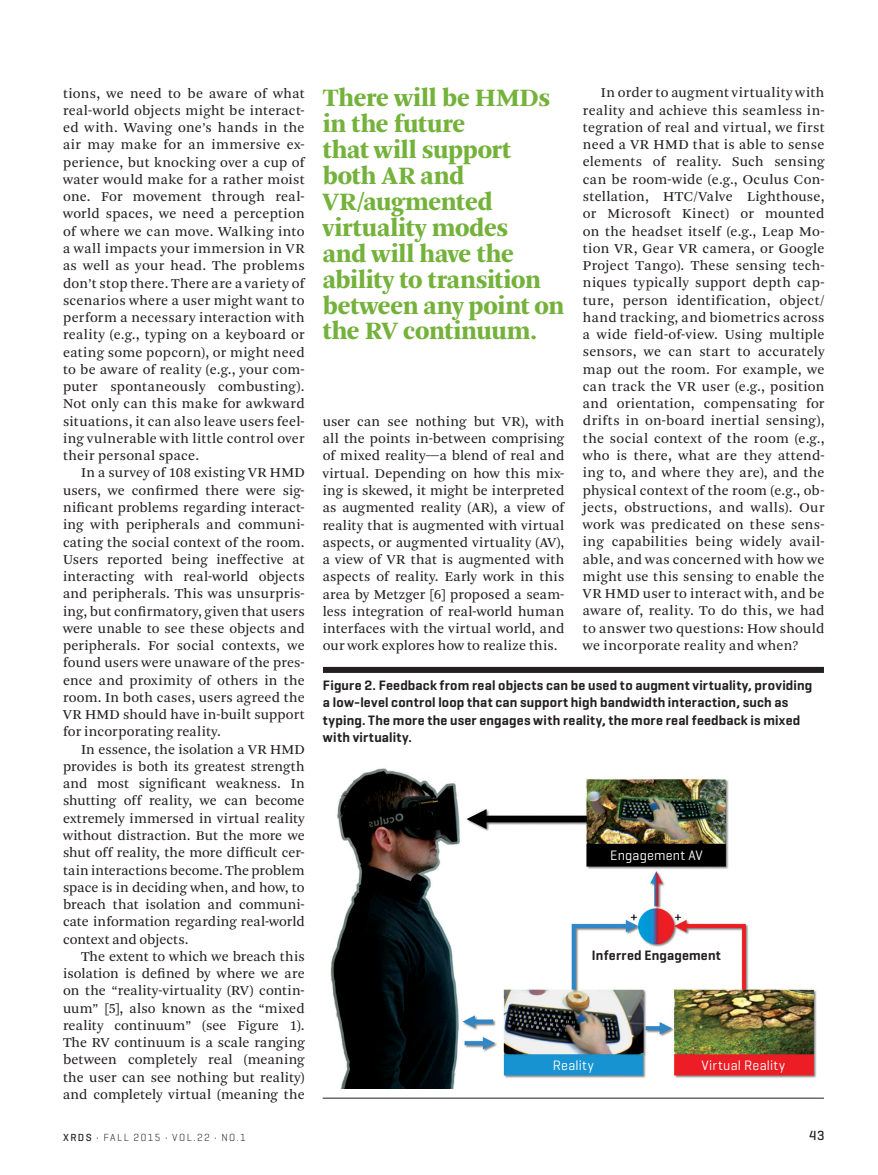
<style>
.page{position:relative;width:878px;height:1175px;background:#fff}
.page>*{position:absolute;margin:0;border:0;box-sizing:border-box;transform-origin:0 0}
.t1{font:900 26.25px/26px "Arnhem";letter-spacing:-.005em;color:#74b23b}
.t2{font:14.25px/17.2px "Arnhem Blond";letter-spacing:.01em;color:#231f20;text-align:justify}
.t3{font:600 13.8px/17.2px "Geogrotesque";letter-spacing:.015em;color:#231f20}
.t4{font:13.8px "Geogrotesque";letter-spacing:.015em;color:#fff}
.t5{font:500 13.5px "Geogrotesque";color:#231f20}
.t6{font:300 10.5px "Geogrotesque";letter-spacing:.14em;color:#231f20}
.s1{font-weight:500}
</style>
<div class="page">
<div style="left:323px;top:667px;width:500px;height:6px;background:#231f20"></div>
<hr style="left:322px;top:1097px;width:502px;height:1px;background:#231f20">
<img style="left:330px;top:768px;width:487px;height:320px">
<p class="t2" style="left:63px;top:85px;width:243px">tions, we need to be aware of what real-world objects might be interact&shy;ed with. Waving one’s hands in the air may make for an immersive ex&shy;perience, but knocking over a cup of water would make for a rather moist one. For movement through real&shy;world spaces, we need a perception of where we can move. Walking into a wall impacts your immersion in VR as well as your head. The problems don’t stop there. There are a variety of scenarios where a user might want to perform a necessary interaction with reality (e.g., typing on a keyboard or eating some popcorn), or might need to be aware of reality (e.g., your com&shy;puter spontaneously combusting).<br>Not only can this make for awkward situations, it can also leave users feel&shy;ing vulnerable with little control over their personal space.</p>
<p class="t2" style="left:63px;top:464px;width:243px;text-indent:18px">In a survey of 108 existing VR HMD users, we confirmed there were sig&shy;nificant problems regarding interact&shy;ing with peripherals and communi&shy;cating the social context of the room.<br>Users reported being ineffective at interacting with real-world objects and peripherals. This was unsurpris&shy;ing, but confirmatory, given that users were unable to see these objects and peripherals. For social contexts, we found users were unaware of the pres&shy;ence and proximity of others in the room. In both cases, users agreed the VR HMD should have in-built support for incorporating reality.</p>
<p class="t2" style="left:63px;top:740px;width:243px;text-indent:18px">In essence, the isolation a VR HMD provides is both its greatest strength and most significant weakness. In shutting off reality, we can become extremely immersed in virtual reality without distraction. But the more we shut off reality, the more difficult cer&shy;tain interactions become. The problem space is in deciding when, and how, to breach that isolation and communi&shy;cate information regarding real-world context and objects.</p>
<p class="t2" style="left:63px;top:948px;width:243px;text-indent:18px">The extent to which we breach this isolation is defined by where we are on the “reality-virtuality (RV) contin&shy;uum” [5], also known as the “mixed reality continuum” (see Figure 1).<br>The RV continuum is a scale ranging between completely real (meaning the user can see nothing but reality) and completely virtual (meaning the</p>
<h1 class="t1" style="left:322px;top:85px;width:243px">There will be HMDs in the future<br>that will support both AR and<br>VR/augmented virtuality modes<br>and will have the ability to transition between any point on the RV continuum.</h1>
<p class="t2" style="left:323px;top:413px;width:243px">user can see nothing but VR), with all the points in-between comprising of mixed reality—a blend of real and virtual. Depending on how this mix&shy;ing is skewed, it might be interpreted as augmented reality (AR), a view of reality that is augmented with virtual aspects, or augmented virtuality (AV), a view of VR that is augmented with aspects of reality. Early work in this area by Metzger [6] proposed a seam&shy;less integration of real-world human interfaces with the virtual world, and our work explores how to realize this.</p>
<p class="t2" style="left:583px;top:84px;width:243px;text-indent:18px">In order to augment virtuality with reality and achieve this seamless in&shy;tegration of real and virtual, we first need a VR HMD that is able to sense elements of reality. Such sensing can be room-wide (e.g., Oculus Con&shy;stellation, HTC/Valve Lighthouse, or Microsoft Kinect) or mounted on the headset itself (e.g., Leap Mo&shy;tion VR, Gear VR camera, or Google Project Tango). These sensing tech&shy;niques typically support depth cap&shy;ture, person identification, object/ hand tracking, and biometrics across a wide field-of-view. Using multiple sensors, we can start to accurately map out the room. For example, we can track the VR user (e.g., position and orientation, compensating for drifts in on-board inertial sensing), the social context of the room (e.g., who is there, what are they attend&shy;ing to, and where they are), and the physical context of the room (e.g., ob&shy;jects, obstructions, and walls). Our work was predicated on these sens&shy;ing capabilities being widely avail&shy;able, and was concerned with how we might use this sensing to enable the VR HMD user to interact with, and be aware of, reality. To do this, we had to answer two questions: How should we incorporate reality and when?</p>
<p class="t3" style="left:323px;top:676px;width:491px">Figure 2. Feedback from real objects can be used to augment virtuality, providing a low-level control loop that can support high bandwidth interaction, such as typing. The more the user engages with reality, the more real feedback is mixed with virtuality.</p>
<p class="t4" style="left:610px;top:846px;width:94px">Engagement AV</p>
<p class="t3" style="left:592px;top:946px;width:130px">Inferred Engagement</p>
<p class="t4" style="left:552px;top:1056px;width:42px">Reality</p>
<p class="t4" style="left:701px;top:1056px;width:85px">Virtual Reality</p>
<p class="t6" style="left:63px;top:1130px;width:184px"><span class="s1">XRDS</span> • FALL 2015 • VOL.22 • NO.1</p>
<p class="t5" style="left:809px;top:1127px;width:17px">43</p>
</div>
